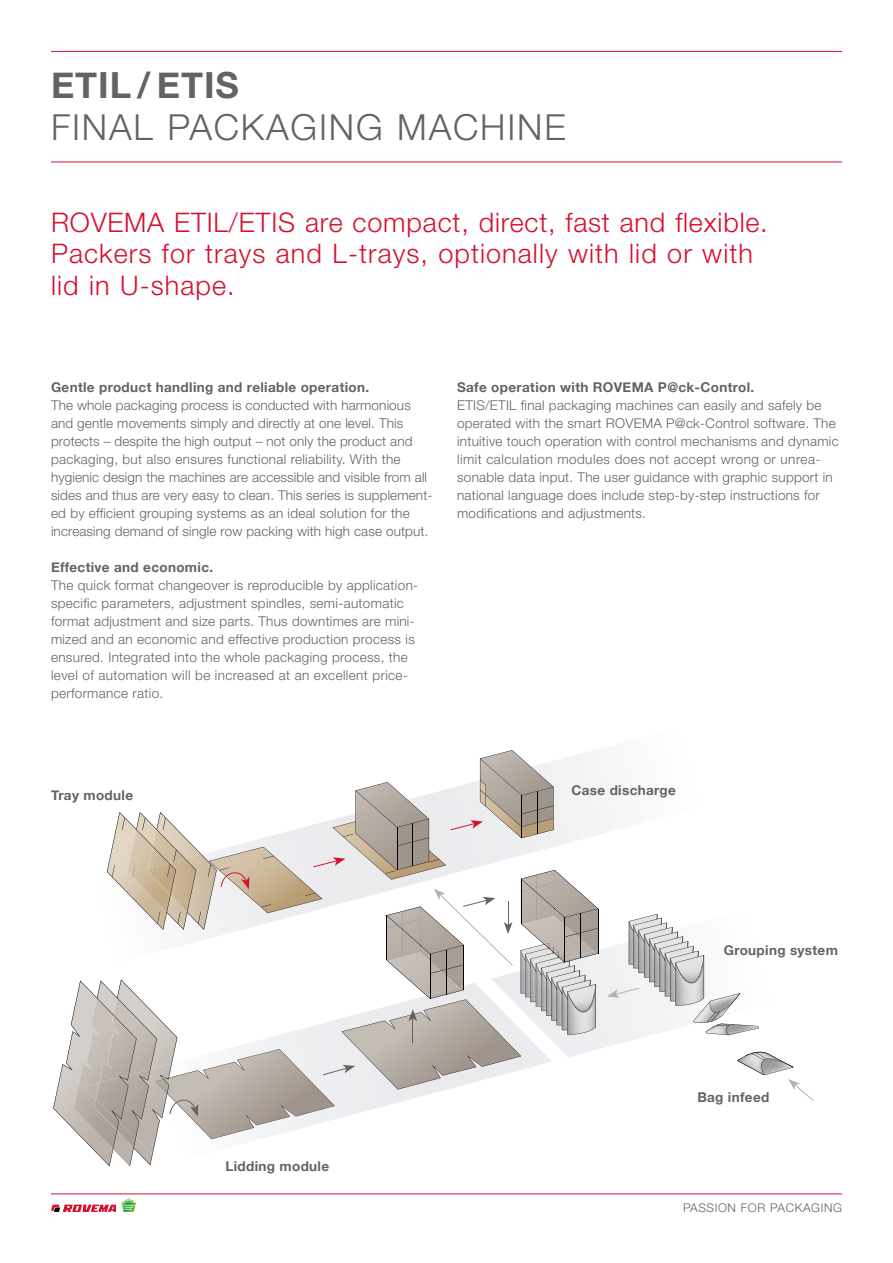
<style>
.page{position:relative;width:893px;height:1263px;background:#fff}
.page>*{position:absolute;margin:0;border:0;box-sizing:border-box;transform-origin:0 0}
.t1{font:300 36px "Helvetica Neue";letter-spacing:.05em;color:#646363}
.t2{font:700 36px "Helvetica Neue";letter-spacing:.025em;color:#646363}
.t3{font:300 27px/31.5px "Helvetica Neue";letter-spacing:.04em;color:#d51130}
.t4{font:300 13.5px/18px "Helvetica Neue";letter-spacing:.02em;color:#646363}
.t5{font:700 13.5px "Helvetica Neue";letter-spacing:.025em;color:#646363}
.t6{font:300 12px "Helvetica Neue";letter-spacing:.05em;color:#646363}
</style>
<div class="page">
<svg style="left:599px;top:913px;width:163px;height:139px"></svg>
<svg style="left:737px;top:1052px;width:77px;height:49px"></svg>
<svg style="left:607px;top:914px;width:152px;height:121px"></svg>
<svg style="left:53px;top:750px;width:546px;height:416px"></svg>
<hr style="left:51px;top:162px;width:791px;height:1px;background:#d51130">
<hr style="left:51px;top:51px;width:791px;height:1px;background:#d51130">
<hr style="left:51px;top:1193px;width:791px;height:1px;background:#d51130">
<svg style="left:51px;top:1197px;width:85px;height:15px"></svg>
<h1 class="t2" style="left:51px;top:57px;width:189px">ETIL / ETIS</h1>
<h1 class="t1" style="left:51px;top:98px;width:516px">FINAL PACKAGING MACHINE</h1>
<h2 class="t3" style="left:51px;top:205px;width:718px">ROVEMA ETIL/ETIS are compact, direct, fast and flexible.<br>Packers for trays and L-trays, optionally with lid or with lid in U-shape.</h2>
<p class="t5" style="left:51px;top:377px;width:320px">Gentle product handling and reliable operation.</p>
<p class="t4" style="left:51px;top:396px;width:383px">The whole packaging process is conducted with harmonious and gentle movements simply and directly at one level. This protects – despite the high output – not only the product and packaging, but also ensures functional reliability. With the hygienic design the machines are accessible and visible from all sides and thus are very easy to clean. This series is supplement&shy;ed by efficient grouping systems as an ideal solution for the increasing demand of single row packing with high case output.</p>
<p class="t5" style="left:51px;top:557px;width:164px">Effective and economic.</p>
<p class="t4" style="left:51px;top:575px;width:369px">The quick format changeover is reproducible by application&shy;specific parameters, adjustment spindles, semi-automatic format adjustment and size parts. Thus downtimes are mini&shy;mized and an economic and effective production process is ensured. Integrated into the whole packaging process, the level of automation will be increased at an excellent price&shy;performance ratio.</p>
<p class="t5" style="left:457px;top:377px;width:299px">Safe operation with ROVEMA P@ck-Control.</p>
<p class="t4" style="left:457px;top:395px;width:383px">ETIS/ETIL final packaging machines can easily and safely be operated with the smart ROVEMA P@ck-Control software. The intuitive touch operation with control mechanisms and dynamic limit calculation modules does not accept wrong or unrea&shy;sonable data input. The user guidance with graphic support in national language does include step-by-step instructions for modifications and adjustments.</p>
<p class="t5" style="left:51px;top:784px;width:84px">Tray module</p>
<p class="t5" style="left:571px;top:779px;width:106px">Case discharge</p>
<p class="t5" style="left:225px;top:1155px;width:105px">Lidding module</p>
<p class="t5" style="left:724px;top:940px;width:116px">Grouping system</p>
<p class="t5" style="left:697px;top:1087px;width:74px">Bag infeed</p>
<p class="t6" style="left:683px;top:1198px;width:160px">PASSION FOR PACKAGING</p>
</div>
